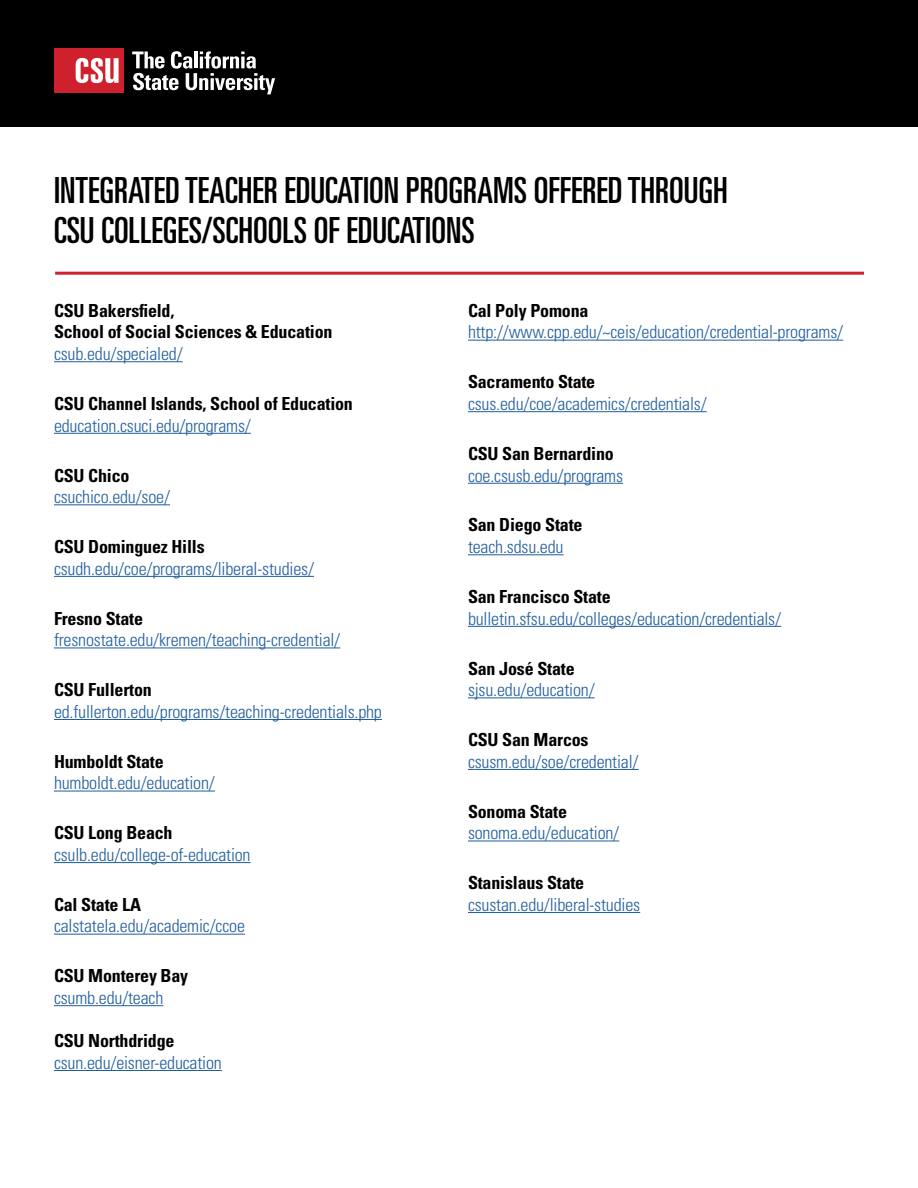
<style>
.page{position:relative;width:918px;height:1188px;background:#fff}
.page>*{position:absolute;margin:0;border:0;box-sizing:border-box;transform-origin:0 0}
.t1{font:ultra-condensed 36px/40.5px "Univers";color:#000}
.t2{font:300 condensed 18px "Univers";letter-spacing:-.01em;color:#215e9e}
.t3{font:700 condensed 18px/21.6px "Univers";letter-spacing:-.01em;color:#000}
</style>
<div class="page">
<div style="left:0;top:0;width:918px;height:126px;background:#000"></div>
<hr style="left:54px;top:361px;width:129px;height:1px;background:#215e9e">
<hr style="left:54px;top:433px;width:197px;height:1px;background:#215e9e">
<hr style="left:54px;top:504px;width:116px;height:1px;background:#215e9e">
<hr style="left:54px;top:576px;width:260px;height:1px;background:#215e9e">
<hr style="left:54px;top:647px;width:286px;height:1px;background:#215e9e">
<hr style="left:54px;top:719px;width:328px;height:1px;background:#215e9e">
<hr style="left:54px;top:791px;width:161px;height:1px;background:#215e9e">
<hr style="left:54px;top:862px;width:197px;height:1px;background:#215e9e">
<hr style="left:54px;top:934px;width:191px;height:1px;background:#215e9e">
<hr style="left:54px;top:1005px;width:109px;height:1px;background:#215e9e">
<hr style="left:54px;top:1070px;width:168px;height:1px;background:#215e9e">
<hr style="left:468px;top:340px;width:375px;height:1px;background:#215e9e">
<hr style="left:468px;top:411px;width:239px;height:1px;background:#215e9e">
<hr style="left:468px;top:483px;width:155px;height:1px;background:#215e9e">
<hr style="left:468px;top:554px;width:96px;height:1px;background:#215e9e">
<hr style="left:468px;top:626px;width:313px;height:1px;background:#215e9e">
<hr style="left:468px;top:697px;width:127px;height:1px;background:#215e9e">
<hr style="left:468px;top:769px;width:171px;height:1px;background:#215e9e">
<hr style="left:468px;top:840px;width:151px;height:1px;background:#215e9e">
<hr style="left:468px;top:912px;width:172px;height:1px;background:#215e9e">
<svg style="left:132px;top:51px;width:143px;height:43px"></svg>
<div style="left:54px;top:48px;width:70px;height:45px;background:#cf202e"></div>
<svg style="left:76px;top:58px;width:43px;height:25px"></svg>
<hr style="left:55px;top:272px;width:809px;height:3px;background:#cf202e">
<h1 class="t1" style="left:54px;top:169px;width:675px">INTEGRATED TEACHER EDUCATION PROGRAMS OFFERED THROUGH<br>CSU COLLEGES/SCHOOLS OF EDUCATIONS</h1>
<p class="t3" style="left:54px;top:299px;width:280px">CSU Bakersfield,<br>School of Social Sciences &amp; Education</p>
<p class="t2" style="left:54px;top:343px;width:130px">csub.edu/specialed/</p>
<p class="t3" style="left:54px;top:392px;width:300px">CSU Channel Islands, School of Education</p>
<p class="t2" style="left:54px;top:414px;width:198px">education.csuci.edu/programs/</p>
<p class="t3" style="left:54px;top:464px;width:77px">CSU Chico</p>
<p class="t2" style="left:54px;top:486px;width:118px">csuchico.edu/soe/</p>
<p class="t3" style="left:54px;top:536px;width:152px">CSU Dominguez Hills</p>
<p class="t2" style="left:54px;top:558px;width:262px">csudh.edu/coe/programs/liberal-studies/</p>
<p class="t3" style="left:54px;top:607px;width:91px">Fresno State</p>
<p class="t2" style="left:54px;top:629px;width:288px">fresnostate.edu/kremen/teaching-credential/</p>
<p class="t3" style="left:54px;top:679px;width:99px">CSU Fullerton</p>
<p class="t2" style="left:54px;top:701px;width:329px">ed.fullerton.edu/programs/teaching-credentials.php</p>
<p class="t3" style="left:54px;top:750px;width:111px">Humboldt State</p>
<p class="t2" style="left:54px;top:772px;width:162px">humboldt.edu/education/</p>
<p class="t3" style="left:54px;top:822px;width:120px">CSU Long Beach</p>
<p class="t2" style="left:54px;top:844px;width:198px">csulb.edu/college-of-education</p>
<p class="t3" style="left:54px;top:893px;width:89px">Cal State LA</p>
<p class="t2" style="left:54px;top:915px;width:193px">calstatela.edu/academic/ccoe</p>
<p class="t3" style="left:54px;top:965px;width:136px">CSU Monterey Bay</p>
<p class="t2" style="left:54px;top:987px;width:111px">csumb.edu/teach</p>
<p class="t3" style="left:54px;top:1030px;width:122px">CSU Northdridge</p>
<p class="t2" style="left:54px;top:1052px;width:169px">csun.edu/eisner-education</p>
<p class="t3" style="left:468px;top:299px;width:122px">Cal Poly Pomona</p>
<p class="t2" style="left:468px;top:321px;width:377px">http://www.cpp.edu/~ceis/education/credential-programs/</p>
<p class="t3" style="left:468px;top:371px;width:129px">Sacramento State</p>
<p class="t2" style="left:468px;top:393px;width:240px">csus.edu/coe/academics/credentials/</p>
<p class="t3" style="left:468px;top:442px;width:147px">CSU San Bernardino</p>
<p class="t2" style="left:468px;top:464px;width:157px">coe.csusb.edu/programs</p>
<p class="t3" style="left:468px;top:514px;width:116px">San Diego State</p>
<p class="t2" style="left:468px;top:536px;width:97px">teach.sdsu.edu</p>
<p class="t3" style="left:468px;top:586px;width:144px">San Francisco State</p>
<p class="t2" style="left:468px;top:607px;width:315px">bulletin.sfsu.edu/colleges/education/credentials/</p>
<p class="t3" style="left:468px;top:657px;width:108px">San José State</p>
<p class="t2" style="left:468px;top:679px;width:128px">sjsu.edu/education/</p>
<p class="t3" style="left:468px;top:729px;width:122px">CSU San Marcos</p>
<p class="t2" style="left:468px;top:751px;width:172px">csusm.edu/soe/credential/</p>
<p class="t3" style="left:468px;top:800px;width:101px">Sonoma State</p>
<p class="t2" style="left:468px;top:822px;width:153px">sonoma.edu/education/</p>
<p class="t3" style="left:468px;top:872px;width:118px">Stanislaus State</p>
<p class="t2" style="left:468px;top:894px;width:174px">csustan.edu/liberal-studies</p>
</div>
